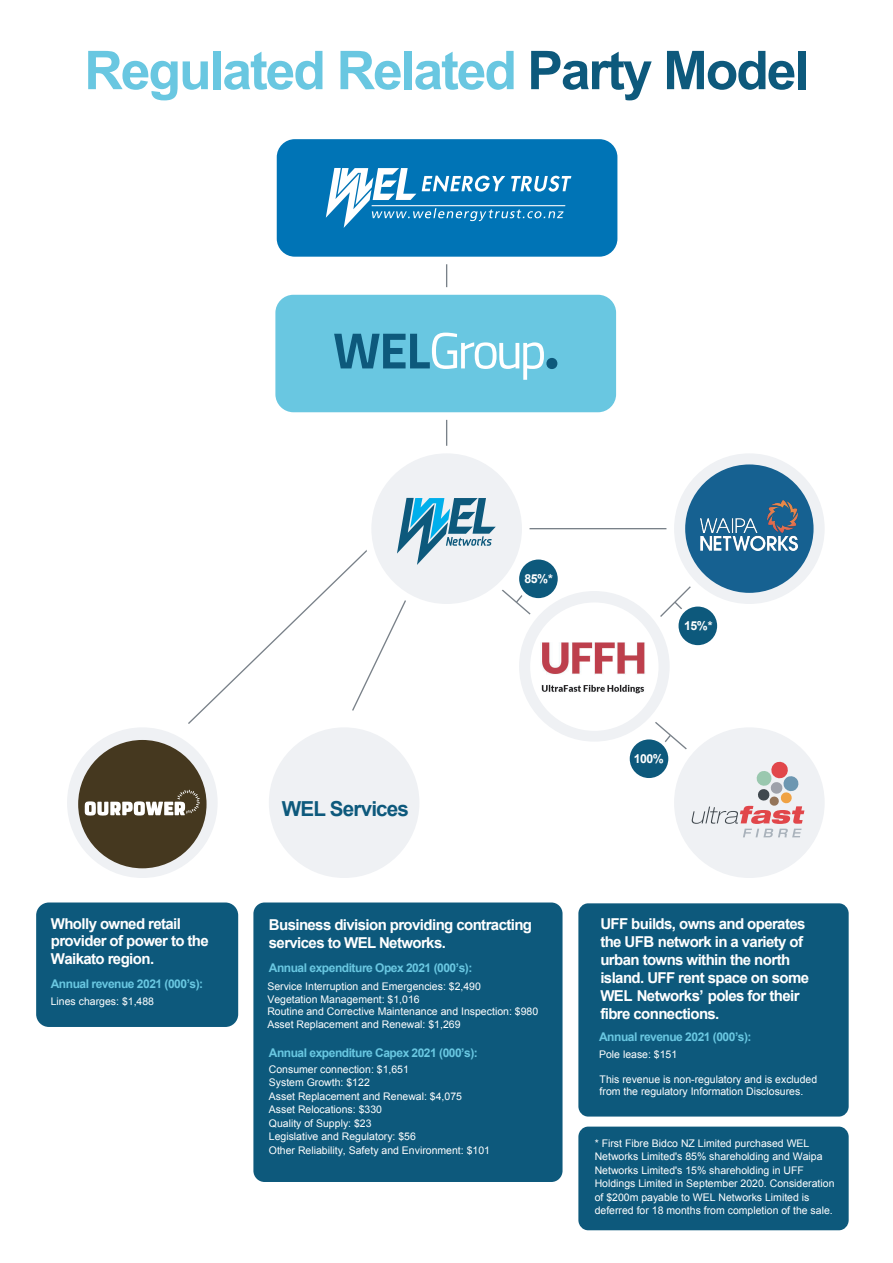
<style>
.page{position:relative;width:893px;height:1263px;background:#fff}
.page>*{position:absolute;margin:0;border:0;box-sizing:border-box;transform-origin:0 0}
.t1{font:700 53.55px "Arial";letter-spacing:-.04em;color:#69c7e1}
.t2{font:700 20.7px "Arial";letter-spacing:-.04em;color:#0d597c}
.t3{font:700 15px/18px "Arial";letter-spacing:-.04em;color:#fff}
.t4{font:700 12.3px "Arial";letter-spacing:-.04em;color:#fff}
.t5{font:700 12px "Arial";letter-spacing:-.04em;color:#69c7e1}
.t6{font:10.5px/13.5px "Arial";color:#fff}
.s1{color:#0d597c}
</style>
<div class="page">
<div style="left:253px;top:902px;width:309px;height:280px;background:#0d597c;border-radius:11px"></div>
<div style="left:578px;top:903px;width:271px;height:213px;background:#0d597c;border-radius:10px"></div>
<div style="left:578px;top:1126px;width:271px;height:104px;background:#0d597c;border-radius:10px"></div>
<hr style="left:446px;top:249px;width:1px;height:201px;background:#798189">
<svg style="left:275px;top:287px;width:342px;height:133px;background:#81cfe5"></svg>
<svg style="left:276px;top:139px;width:342px;height:125px;background:#1b82bd"></svg>
<svg style="left:334px;top:333px;width:210px;height:47px;background:#6cbbd3"></svg>
<div style="left:546px;top:358px;width:11px;height:11px;background:#0d597c;border-radius:50%"></div>
<svg style="left:326px;top:168px;width:245px;height:60px"></svg>
<div style="left:36px;top:902px;width:202px;height:125px;background:#0d597c;border-radius:13px"></div>
<svg style="left:67px;top:446px;width:758px;height:432px"></svg>
<img style="left:701px;top:500px;width:97px;height:50px">
<h1 class="t1" style="left:84px;top:35px;width:726px">Regulated Related <span class="s1">Party Model</span></h1>
<h3 class="t3" style="left:51px;top:915px;width:160px">Wholly owned retail provider of power to the<br>Waikato region.</h3>
<p class="t5" style="left:51px;top:975px;width:154px">Annual revenue 2021 (000’s):</p>
<p class="t6" style="left:51px;top:995px;width:105px">Lines charges: $1,488</p>
<p class="t4" style="left:524px;top:570px;width:30px">85%*</p>
<p class="t4" style="left:684px;top:618px;width:30px">15%*</p>
<h2 class="t2" style="left:282px;top:795px;width:129px">WEL Services</h2>
<h3 class="t3" style="left:269px;top:916px;width:265px">Business division providing contracting services to WEL Networks.</h3>
<p class="t5" style="left:269px;top:959px;width:205px">Annual expenditure Opex 2021 (000’s):</p>
<p class="t6" style="left:267px;top:980px;width:272px;line-height:12.6px">Service Interruption and Emergencies: $2,490<br>Vegetation Management: $1,016<br>Routine and Corrective Maintenance and Inspection: $980<br>Asset Replacement and Renewal: $1,269</p>
<p class="t5" style="left:269px;top:1045px;width:210px">Annual expenditure Capex 2021 (000’s):</p>
<p class="t6" style="left:269px;top:1062px;width:223px">Consumer connection: $1,651<br>System Growth: $122<br>Asset Replacement and Renewal: $4,075<br>Asset Relocations: $330<br>Quality of Supply: $23<br>Legislative and Regulatory: $56<br>Other Reliability, Safety and Environment: $101</p>
<p class="t4" style="left:634px;top:751px;width:32px">100%</p>
<h3 class="t3" style="left:600px;top:915px;width:210px">UFF builds, owns and operates the UFB network in a variety of urban towns within the north island. UFF rent space on some<br>WEL Networks’ poles for their fibre connections.</h3>
<p class="t5" style="left:599px;top:1028px;width:154px">Annual revenue 2021 (000’s):</p>
<p class="t6" style="left:599px;top:1048px;width:80px">Pole lease: $151</p>
<p class="t6" style="left:600px;top:1073px;width:219px;line-height:12.6px">This revenue is non-regulatory and is excluded from the regulatory Information Disclosures.</p>
<p class="t6" style="left:595px;top:1136px;width:241px">* First Fibre Bidco NZ Limited purchased WEL Networks Limited's 85% shareholding and Waipa Networks Limited's 15% shareholding in UFF Holdings Limited in September 2020. Consideration of $200m payable to WEL Networks Limited is deferred for 18 months from completion of the sale.</p>
</div>
